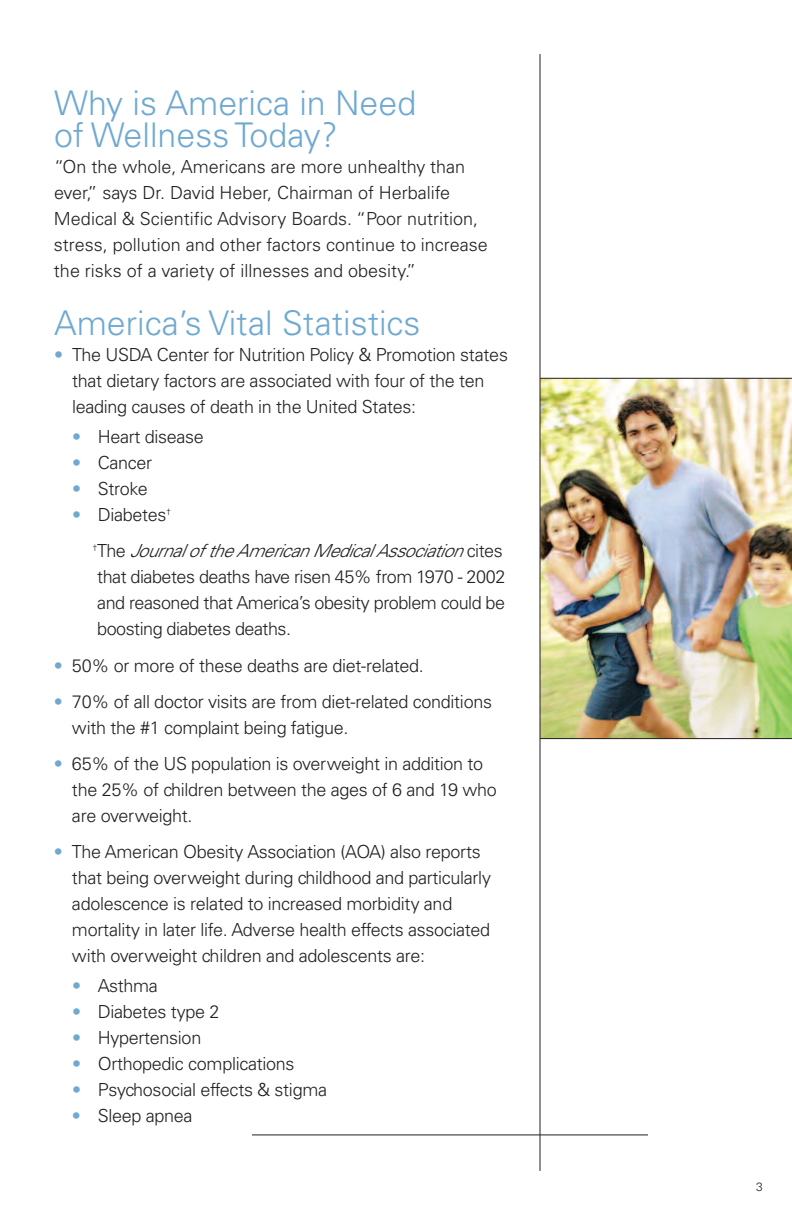
<style>
.page{position:relative;width:792px;height:1225px;background:#fff}
.page>*{position:absolute;margin:0;border:0;box-sizing:border-box;transform-origin:0 0}
.t1{font:300 34px/32px "Univers";color:#6fa9d1}
.t2{font:300 18px/26px "Univers";letter-spacing:-.015em;color:#231f20}
.t3{font:italic 300 18px/36px "Univers";letter-spacing:-.03em;color:#231f20}
.t4{font:300 12px "Univers";color:#231f20}
.s1{color:#6fa9d1}
.s2{font-style:normal;color:#6fa9d1}
.s3{font-style:normal}
</style>
<div class="page">
<img style="left:541px;top:379px;width:251px;height:359px">
<hr style="left:540px;top:378px;width:252px;height:1px;background:#231f20">
<hr style="left:540px;top:738px;width:252px;height:1px;background:#231f20">
<hr style="left:540px;top:54px;width:1px;height:1116px;background:#231f20">
<hr style="left:252px;top:1134px;width:396px;height:1px;background:#231f20">
<h1 class="t1" style="left:54px;top:90px;width:364px">Why is America in Need of Wellness Today?</h1>
<p class="t2" style="left:54px;top:155px;width:435px">“On the whole, Americans are more unhealthy than ever,” says Dr. David Heber, Chairman of Herbalife Medical &amp; Scientific Advisory Boards. “Poor nutrition, stress, pollution and other factors continue to increase the risks of a variety of illnesses and obesity.”</p>
<h1 class="t1" style="left:54px;top:310px;width:368px">America’s Vital Statistics</h1>
<p class="t2" style="left:72px;top:343px;width:438px;text-indent:-18px"><span class="s1">•</span> The USDA Center for Nutrition Policy &amp; Promotion states that dietary factors are associated with four of the ten leading causes of death in the United States:</p>
<p class="t2" style="left:72px;top:425px;width:133px"><span class="s1">•</span> Heart disease</p>
<p class="t2" style="left:72px;top:451px;width:82px"><span class="s1">•</span> Cancer</p>
<p class="t2" style="left:72px;top:477px;width:77px"><span class="s1">•</span> Stroke</p>
<p class="t3" style="left:93px;top:498px;width:412px;text-indent:-21px"><span class="s2">•</span> <span class="s3">Diabetes</span><sup>†<br>†</sup><span class="s3">The</span> Journal of the American Medical Association<span class="s3">cites</span></p>
<p class="t2" style="left:97px;top:565px;width:410px;text-align:justify">that diabetes deaths have risen 45% from 1970 - 2002 and reasoned that America’s obesity problem could be boosting diabetes deaths.</p>
<p class="t2" style="left:54px;top:653px;width:371px"><span class="s1">•</span> 50% or more of these deaths are diet-related.</p>
<p class="t2" style="left:72px;top:689px;width:422px;text-indent:-18px"><span class="s1">•</span> 70% of all doctor visits are from diet-related conditions with the #1 complaint being fatigue.</p>
<p class="t2" style="left:72px;top:751px;width:426px;text-indent:-18px"><span class="s1">•</span> 65% of the US population is overweight in addition to the 25% of children between the ages of 6 and 19 who are overweight.</p>
<p class="t2" style="left:72px;top:839px;width:421px;text-indent:-18px"><span class="s1">•</span> The American Obesity Association (AOA) also reports that being overweight during childhood and particularly adolescence is related to increased morbidity and mortality in later life. Adverse health effects associated with overweight children and adolescents are:</p>
<p class="t2" style="left:72px;top:974px;width:87px"><span class="s1">•</span> Asthma</p>
<p class="t2" style="left:72px;top:1000px;width:149px"><span class="s1">•</span> Diabetes type 2</p>
<p class="t2" style="left:72px;top:1026px;width:131px"><span class="s1">•</span> Hypertension</p>
<p class="t2" style="left:72px;top:1052px;width:224px"><span class="s1">•</span> Orthopedic complications</p>
<p class="t2" style="left:72px;top:1078px;width:257px"><span class="s1">•</span> Psychosocial effects &amp; stigma</p>
<p class="t2" style="left:72px;top:1104px;width:122px"><span class="s1">•</span> Sleep apnea</p>
<p class="t4" style="left:756px;top:1181px;width:8px">3</p>
</div>
